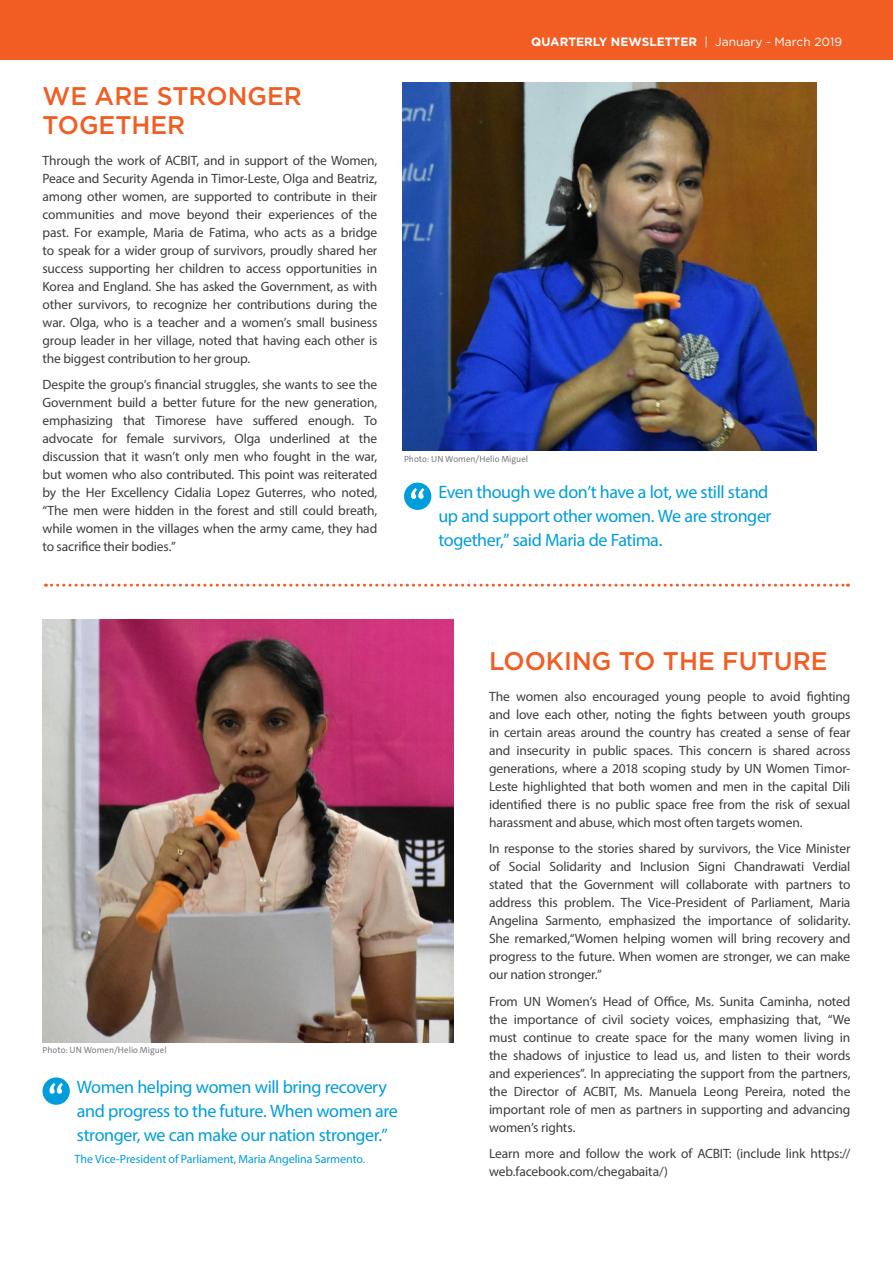
<style>
.page{position:relative;width:893px;height:1263px;background:#fff}
.page>*{position:absolute;margin:0;border:0;box-sizing:border-box;transform-origin:0 0}
.t1{font:500 25.5px/28.5px "Gotham";color:#f15d22}
.t2{font:18px/24px "Myriad Pro";letter-spacing:-.02em;color:#009ddc}
.t3{font:13.5px/18px "Myriad Pro";letter-spacing:-.01em;color:#3d3c3e;text-align:justify}
.t4{font:12px "Myriad Pro";letter-spacing:-.01em;color:#009ddc}
.t5{font:700 12px "Gotham";color:#fff}
.t6{font:9px "The Sans C5";letter-spacing:.005em;color:#797b7d}
.s1{font-weight:400}
</style>
<div class="page">
<div style="left:0;top:0;width:893px;height:60px;background:#f15d22"></div>
<div style="left:404px;top:483px;width:27px;height:27px;background:#009ddc;border-radius:50%"></div>
<svg style="left:411px;top:488px;width:13px;height:11px"></svg>
<div style="left:43px;top:1077px;width:27px;height:28px;background:#009ddc;border-radius:50%"></div>
<svg style="left:49px;top:1083px;width:14px;height:11px"></svg>
<svg style="left:45px;top:584px;width:803px;height:3px"></svg>
<img style="left:43px;top:620px;width:411px;height:422px">
<img style="left:402px;top:82px;width:414px;height:369px">
<h1 class="t1" style="left:43px;top:82px;width:261px">WE ARE STRONGER<br>TOGETHER</h1>
<p class="t3" style="left:43px;top:151px;width:336px">Through the work of ACBIT, and in support of the Women, Peace and Security Agenda in Timor-Leste, Olga and Beatriz, among other women, are supported to contribute in their communities and move beyond their experiences of the past. For example, Maria de Fatima, who acts as a bridge to speak for a wider group of survivors, proudly shared her success supporting her children to access opportunities in Korea and England. She has asked the Government, as with other survivors, to recognize her contributions during the war. Olga, who is a teacher and a women’s small business group leader in her village, noted that having each other is the biggest contribution to her group.</p>
<p class="t3" style="left:43px;top:375px;width:336px">Despite the group’s financial struggles, she wants to see the Government build a better future for the new generation, emphasizing that Timorese have suffered enough. To advocate for female survivors, Olga underlined at the discussion that it wasn’t only men who fought in the war, but women who also contributed. This point was reiterated by the Her Excellency Cidalia Lopez Guterres, who noted, “The men were hidden in the forest and still could breath, while women in the villages when the army came, they had to sacrifice their bodies.”</p>
<p class="t5" style="left:531px;top:34px;width:312px">QUARTERLY NEWSLETTER <span class="s1">| January - March 2019</span></p>
<p class="t6" style="left:404px;top:453px;width:126px">Photo: UN Women/Helio Miguel</p>
<h2 class="t2" style="left:438px;top:480px;width:335px">Even though we don’t have a lot, we still stand up and support other women. We are stronger together,” said Maria de Fatima.</h2>
<p class="t6" style="left:43px;top:1044px;width:126px">Photo: UN Women/Helio Miguel</p>
<h2 class="t2" style="left:77px;top:1074px;width:322px">Women helping women will bring recovery and progress to the future. When women are stronger, we can make our nation stronger.”</h2>
<p class="t4" style="left:74px;top:1151px;width:292px">The Vice-President of Parliament, Maria Angelina Sarmento.</p>
<h1 class="t1" style="left:489px;top:646px;width:340px">LOOKING TO THE FUTURE</h1>
<p class="t3" style="left:489px;top:687px;width:363px">The women also encouraged young people to avoid fighting and love each other, noting the fights between youth groups in certain areas around the country has created a sense of fear and insecurity in public spaces. This concern is shared across generations, where a 2018 scoping study by UN Women Timor-Leste highlighted that both women and men in the capital Dili identified there is no public space free from the risk of sexual harassment and abuse, which most often targets women.</p>
<p class="t3" style="left:489px;top:839px;width:363px">In response to the stories shared by survivors, the Vice Minister of Social Solidarity and Inclusion Signi Chandrawati Verdial stated that the Government will collaborate with partners to address this problem. The Vice-President of Parliament, Maria Angelina Sarmento, emphasized the importance of solidarity.<br>She remarked,“Women helping women will bring recovery and progress to the future. When women are stronger, we can make our nation stronger.”</p>
<p class="t3" style="left:489px;top:992px;width:363px">From UN Women’s Head of Office, Ms. Sunita Caminha, noted the importance of civil society voices, emphasizing that, “We must continue to create space for the many women living in the shadows of injustice to lead us, and listen to their words and experiences”. In appreciating the support from the partners, the Director of ACBIT, Ms. Manuela Leong Pereira, noted the important role of men as partners in supporting and advancing women’s rights.</p>
<p class="t3" style="left:489px;top:1144px;width:363px">Learn more and follow the work of ACBIT: (include link https:// web.facebook.com/chegabaita/)</p>
</div>
